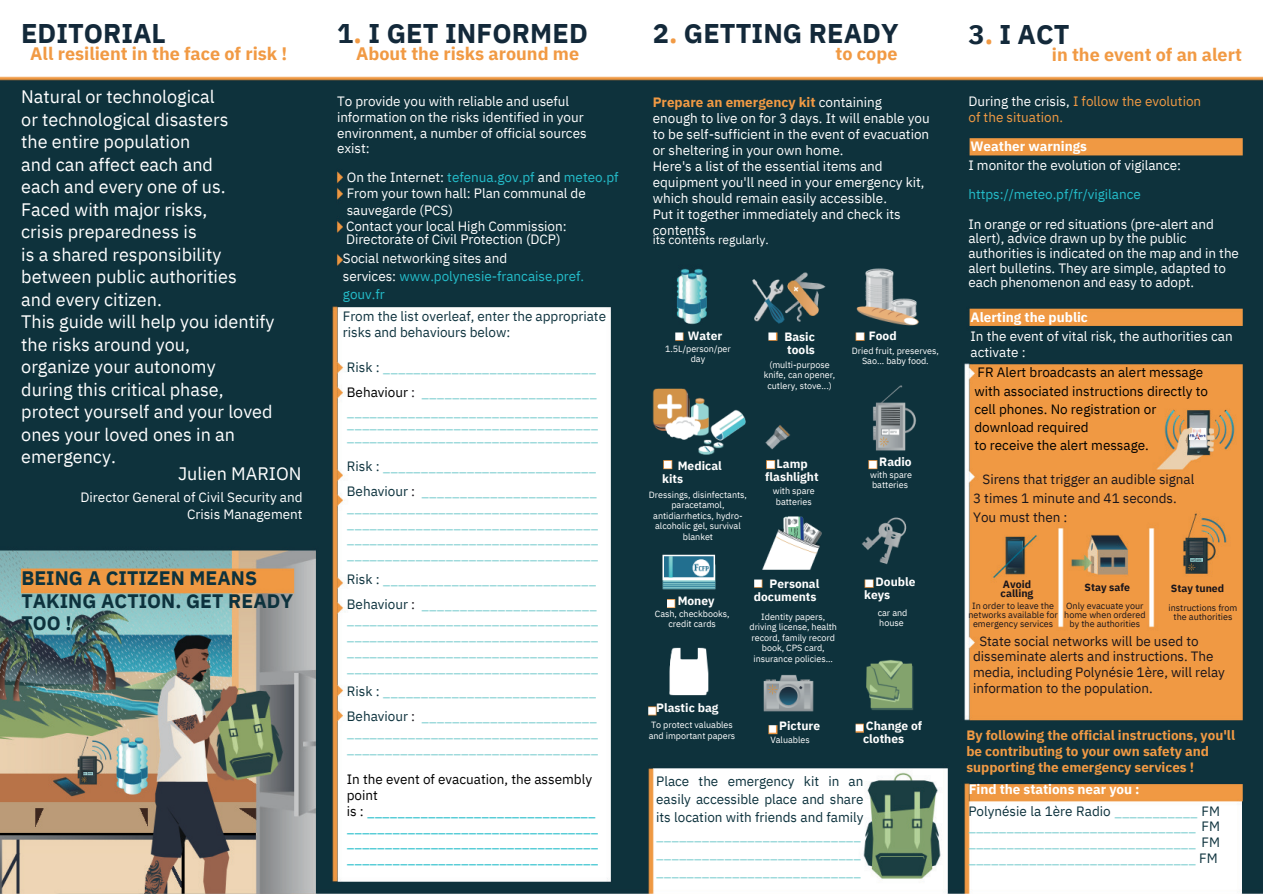
<style>
.page{position:relative;width:1263px;height:894px;background:#fff}
.page>*{position:absolute;margin:0;border:0;box-sizing:border-box;transform-origin:0 0}
.t1{font:700 27px "IBM Plex Sans";letter-spacing:.005em;color:#13293a}
.t2{font:700 19.5px/22.5px "IBM Plex Sans";letter-spacing:.005em;color:#0d323d}
.t3{font:18px/22.5px "IBM Plex Sans";color:#fff}
.t4{font:700 18px "IBM Plex Sans";color:#f19a44}
.t5{font:13.5px/15.8px "IBM Plex Sans";color:#80cfd1;text-align:justify}
.t6{font:13.5px/16px "IBM Plex Sans";letter-spacing:-.005em;color:#fff}
.t7{font:13.5px/15.8px "IBM Plex Sans";letter-spacing:-.005em;color:#24bdca}
.t8{font:13.5px/15.8px "IBM Plex Sans";letter-spacing:-.005em;color:#19151b}
.t9{font:13.5px/18px "IBM Plex Sans";letter-spacing:-.005em;color:#0d323d}
.t10{font:13.5px/18px "IBM Plex Sans";color:#000}
.t11{font:700 13.5px/15.8px "IBM Plex Sans";letter-spacing:-.005em;color:#f19a44}
.t12{font:700 13.5px "IBM Plex Sans";color:#fff}
.t13{font:13.5px/15.8px "IBM Plex Sans";color:#f19a44}
.t14{font:700 12px/13px "IBM Plex Sans";color:#fff}
.t15{font:12px "IBM Plex Sans";letter-spacing:-.005em;color:#fff}
.t16{font:700 10.5px/8.7px "IBM Plex Sans";color:#19151b}
.t17{font:9px/10.5px "IBM Plex Sans";letter-spacing:-.005em;color:#fff;text-align:center}
.t18{font:9px/9px "IBM Plex Sans";color:#19151b;text-align:center}
.s1{color:#f19a44}
.s2{color:#24bdca}
.s3{color:#fff}
.s4{font-weight:700;color:#f19a44}
.s5{color:#0d323d}
.s6{color:#000}
.s7{color:#19151b}
</style>
<div class="page">
<img style="left:0;top:76px;width:1263px;height:817px">
<img style="left:525px;top:111px;width:738px;height:782px">
<h1 class="t1" style="left:21px;top:12px;width:146px">EDITORIAL</h1>
<h1 class="t1" style="left:337px;top:12px;width:252px">1<span class="s1">.</span> I GET INFORMED</h1>
<h1 class="t1" style="left:653px;top:12px;width:247px">2<span class="s1">.</span> GETTING READY</h1>
<h1 class="t1" style="left:968px;top:13px;width:103px">3<span class="s1">.</span> I ACT</h1>
<h3 class="t4" style="left:30px;top:39px;width:258px">All resilient in the face of risk !</h3>
<p class="t3" style="left:21px;top:84px;width:255px">Natural or technological<br>or technological disasters<br>the entire population<br>and can affect each and<br>each and every one of us.<br>Faced with major risks,<br>crisis preparedness is<br>is a shared responsibility between public authorities<br>and every citizen.<br>This guide will help you identify the risks around you,<br>organize your autonomy<br>during this critical phase, protect yourself and your loved ones your loved ones in an emergency.</p>
<h3 class="t3" style="left:178px;top:461px;width:125px">Julien MARION</h3>
<h3 class="t4" style="left:356px;top:40px;width:225px">About the risks around me</h3>
<h3 class="t4" style="left:836px;top:40px;width:63px">to cope</h3>
<h3 class="t4" style="left:1052px;top:41px;width:191px">in the event of an alert</h3>
<p class="t6" style="left:337px;top:92px;width:251px">To provide you with reliable and useful information on the risks identified in your environment, a number of official sources exist:</p>
<p class="t6" style="left:347px;top:167px;width:273px;line-height:16.8px">On the Internet: <span class="s2">tefenua.gov.pf</span> and <span class="s2">meteo.pf<br></span>From your town hall: Plan communal de sauvegarde (PCS)</p>
<p class="t6" style="left:346px;top:218px;width:222px;line-height:13.5px">Contact your local High Commission:<br>Directorate of Civil Protection (DCP)</p>
<p class="t7" style="left:343px;top:248px;width:243px;line-height:18px"><span class="s3">Social networking sites and<br>services:</span> www.polynesie-francaise.pref. gouv.fr</p>
<p class="t13" style="left:968px;top:92px;width:234px"><span class="s3">During the crisis,</span> I follow the evolution of the situation.</p>
<p class="t6" style="left:653px;top:93px;width:278px"><span class="s4">Prepare an emergency kit</span> containing enough to live on for 3 days. It will enable you to be self-sufficient in the event of evacuation or sheltering in your own home.<br>Here's a list of the essential items and equipment you'll need in your emergency kit, which should remain easily accessible.<br>Put it together immediately and check its contents</p>
<p class="t15" style="left:653px;top:231px;width:117px">its contents regularly.</p>
<p class="t12" style="left:970px;top:135px;width:118px">Weather warnings</p>
<p class="t6" style="left:968px;top:156px;width:214px">I monitor the evolution of vigilance:</p>
<p class="t7" style="left:968px;top:185px;width:174px">https://meteo.pf/fr/vigilance</p>
<p class="t6" style="left:968px;top:215px;width:272px;line-height:14.7px">In orange or red situations (pre-alert and alert), advice drawn up by the public authorities is indicated on the map and in the alert bulletins. They are simple, adapted to each phenomenon and easy to adopt.</p>
<p class="t9" style="left:343px;top:307px;width:265px;line-height:15.8px">From the list overleaf, enter the appropriate risks and behaviours below:</p>
<p class="t12" style="left:970px;top:306px;width:119px">Alerting the public</p>
<p class="t6" style="left:970px;top:327px;width:264px">In the event of vital risk, the authorities can activate :</p>
<p class="t14" style="left:869px;top:327px;width:29px">Food</p>
<p class="t14" style="left:688px;top:328px;width:36px">Water</p>
<p class="t14" style="left:784px;top:329px;width:32px">Basic tools</p>
<p class="t17" style="left:665px;top:342px;width:67px">1.5L/person/per day</p>
<p class="t17" style="left:852px;top:344px;width:88px">Dried fruit, preserves,<br>Sao... baby food.</p>
<p class="t17" style="left:764px;top:358px;width:73px">(multi-purpose knife, can opener, cutlery, stove...)</p>
<p class="t5" style="left:347px;top:354px;width:252px;line-height:24.8px"><span class="s5">Risk :</span> ____________________________<br><span class="s6">Behaviour</span> <span class="s7">:</span> _______________________</p>
<p class="t5" style="left:347px;top:404px;width:253px;line-height:12.3px">_________________________________ _________________________________ _________________________________</p>
<p class="t5" style="left:347px;top:453px;width:252px;line-height:24.8px"><span class="s5">Risk :</span> ____________________________<br><span class="s5">Behaviour</span> <span class="s7">:</span> _______________________</p>
<p class="t5" style="left:347px;top:498px;width:253px">_________________________________ _________________________________ _________________________________ _________________________________</p>
<p class="t5" style="left:347px;top:565px;width:252px;line-height:24.8px"><span class="s5">Risk :</span> ____________________________<br><span class="s5">Behaviour</span> <span class="s7">:</span> _______________________</p>
<p class="t5" style="left:347px;top:610px;width:253px">_________________________________ _________________________________ _________________________________ _________________________________</p>
<p class="t5" style="left:347px;top:678px;width:252px;line-height:24.8px"><span class="s5">Risk :</span> ____________________________<br><span class="s5">Behaviour</span> <span class="s7">:</span> _______________________</p>
<p class="t5" style="left:347px;top:723px;width:253px">_________________________________ _________________________________</p>
<p class="t7" style="left:347px;top:770px;width:253px"><span class="s6">In the event of evacuation, the assembly point<br>is :</span> ______________________________ _________________________________ _________________________________ _________________________________</p>
<p class="t10" style="left:974px;top:362px;width:235px">FR Alert broadcasts an alert message with associated instructions directly to cell phones. No registration or download required<br>to receive the alert message.</p>
<p class="t14" style="left:879px;top:453px;width:34px">Radio</p>
<p class="t14" style="left:765px;top:456px;width:55px;text-align:center">Lamp flashlight</p>
<p class="t17" style="left:773px;top:485px;width:43px">with spare batteries</p>
<p class="t14" style="left:662px;top:458px;width:61px;text-indent:16px">Medical kits</p>
<p class="t17" style="left:870px;top:468px;width:43px;text-align:left">with spare batteries</p>
<p class="t8" style="left:973px;top:468px;width:223px;line-height:19px;text-indent:9px">Sirens that trigger an audible signal<br>3 times 1 minute and 41 seconds.<br>You must then :</p>
<p class="t17" style="left:649px;top:488px;width:100px">Dressings, disinfectants, paracetamol, antidiarrhetics, hydro&shy;alcoholic gel, survival blanket</p>
<p class="t6" style="left:81px;top:487px;width:224px;line-height:16.8px;text-align:right">Director General of Civil Security and<br>Crisis Management</p>
<h2 class="t2" style="left:21px;top:565px;width:273px">BEING A CITIZEN MEANS<br>TAKING ACTION. GET READY<br>TOO !</h2>
<p class="t14" style="left:864px;top:574px;width:53px;text-indent:11px">Double keys</p>
<p class="t17" style="left:878px;top:606px;width:31px;text-align:left">car and house</p>
<p class="t14" style="left:754px;top:576px;width:67px;text-align:right">Personal documents</p>
<p class="t17" style="left:749px;top:610px;width:89px">Identity papers, driving license, health record, family record book, CPS card, insurance policies...</p>
<p class="t16" style="left:1001px;top:578px;width:34px">Avoid calling</p>
<p class="t16" style="left:1084px;top:581px;width:47px">Stay safe</p>
<p class="t16" style="left:1171px;top:583px;width:55px">Stay tuned</p>
<p class="t18" style="left:968px;top:600px;width:91px">In order to leave the networks available for emergency services</p>
<p class="t18" style="left:1064px;top:600px;width:83px">Only evacuate your home when ordered by the authorities</p>
<p class="t18" style="left:1168px;top:602px;width:71px">instructions from the authorities</p>
<p class="t14" style="left:678px;top:592px;width:38px">Money</p>
<p class="t17" style="left:655px;top:607px;width:76px">Cash, checkbooks, credit cards</p>
<p class="t8" style="left:973px;top:631px;width:253px;text-indent:6px">State social networks will be used to disseminate alerts and instructions. The media, including Polynésie 1ère, will relay information to the population.</p>
<p class="t14" style="left:656px;top:699px;width:64px">Plastic bag</p>
<p class="t14" style="left:863px;top:717px;width:61px">Change of clothes</p>
<p class="t14" style="left:779px;top:718px;width:42px">Picture</p>
<p class="t17" style="left:649px;top:718px;width:88px;text-align:left">To protect valuables and important papers</p>
<p class="t11" style="left:966px;top:726px;width:270px">By following the official instructions, you'll be contributing to your own safety and supporting the emergency services !</p>
<p class="t12" style="left:969px;top:778px;width:172px">Find the stations near you :</p>
<p class="t17" style="left:770px;top:733px;width:41px">Valuables</p>
<p class="t9" style="left:656px;top:770px;width:209px;text-align:justify">Place the emergency kit in an easily accessible place and share its location with friends and family</p>
<p class="t5" style="left:656px;top:824px;width:206px;line-height:18px">___________________________ ___________________________ ___________________________</p>
<p class="t5" style="left:968px;top:801px;width:253px"><span class="s5">Polynésie la 1ère Radio</span> ___________ <span class="s5">FM </span>______________________________ <span class="s5">FM </span>______________________________ <span class="s5">FM </span>______________________________ <span class="s5">FM</span></p>
</div>
